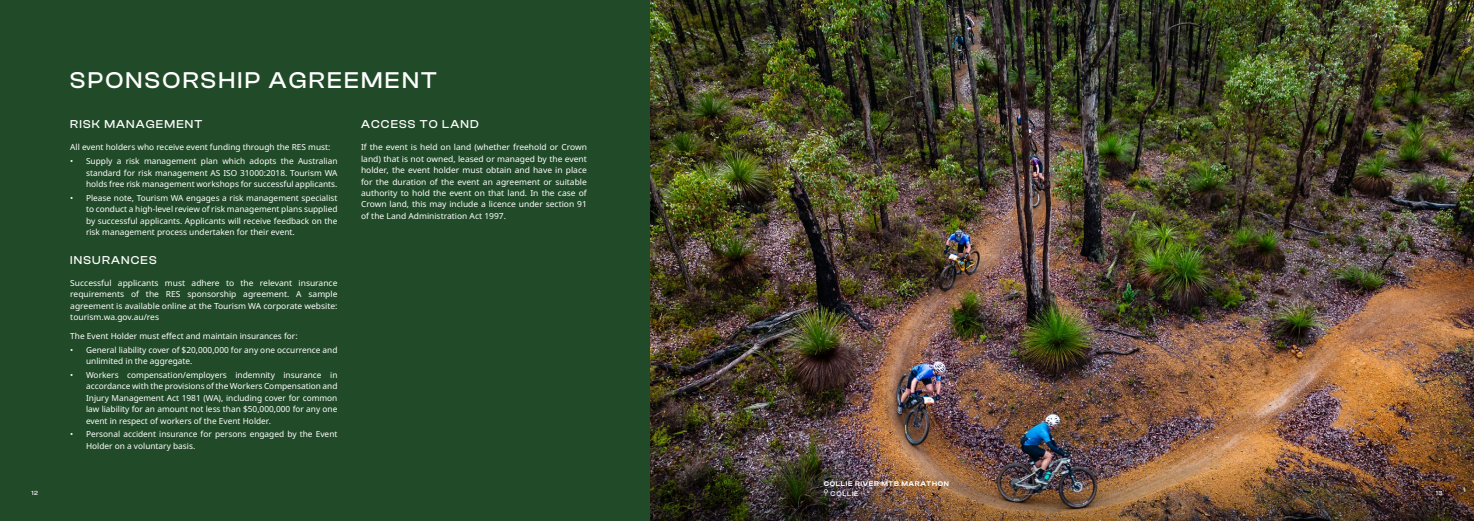
<style>
.page{position:relative;width:1474px;height:521px;background:#fff}
.page>*{position:absolute;margin:0;border:0;box-sizing:border-box;transform-origin:0 0}
.t1{font:500 23.62px "Clash Display";letter-spacing:.1em;color:#fff}
.t2{font:500 11.81px "Clash Display";letter-spacing:.1em;color:#fff}
.t3{font:8.31px/11.4px "Noto Sans";color:#fff;text-align:justify}
.t4{font:600 7px "Clash Display";letter-spacing:.1em;color:#fff}
.t5{font:500 7px "Clash Display";letter-spacing:.1em;color:#fff}
.t6{font:500 6.12px "Clash Display";color:#fff}
</style>
<div class="page">
<div style="left:0;top:0;width:737px;height:521px;background:#214a28"></div>
<img style="left:650px;top:0;width:823px;height:454px">
<img style="left:650px;top:454px;width:823px;height:67px">
<svg style="left:823px;top:489px;width:5px;height:7px"></svg>
<h1 class="t1" style="left:70px;top:67px;width:368px">SPONSORSHIP AGREEMENT</h1>
<h2 class="t2" style="left:361px;top:118px;width:119px">ACCESS TO LAND</h2>
<p class="t3" style="left:361px;top:142px;width:227px">If the event is held on land (whether freehold or Crown land) that is not owned, leased or managed by the event holder, the event holder must obtain and have in place for the duration of the event an agreement or suitable authority to hold the event on that land. In the case of Crown land, this may include a licence under section 91 of the Land Administration Act 1997.</p>
<h2 class="t2" style="left:70px;top:118px;width:133px">RISK MANAGEMENT</h2>
<p class="t3" style="left:70px;top:142px;width:262px">All event holders who receive event funding through the RES must:</p>
<p class="t3" style="left:86px;top:156px;width:253px;text-indent:-16px">• Supply a risk management plan which adopts the Australian standard for risk management AS ISO 31000:2018. Tourism WA holds free risk management workshops for successful applicants.</p>
<p class="t3" style="left:86px;top:192px;width:253px;text-indent:-16px">• Please note, Tourism WA engages a risk management specialist to conduct a high-level review of risk management plans supplied by successful applicants. Applicants will receive feedback on the risk management process undertaken for their event.</p>
<h2 class="t2" style="left:70px;top:253px;width:88px">INSURANCES</h2>
<p class="t3" style="left:70px;top:277px;width:269px">Successful applicants must adhere to the relevant insurance requirements of the RES sponsorship agreement. A sample agreement is available online at the Tourism WA corporate website: tourism.wa.gov.au/res</p>
<p class="t3" style="left:70px;top:330px;width:229px">The Event Holder must effect and maintain insurances for:</p>
<p class="t3" style="left:86px;top:344px;width:253px;text-indent:-16px">• General liability cover of $20,000,000 for any one occurrence and unlimited in the aggregate.</p>
<p class="t3" style="left:86px;top:369px;width:253px;text-indent:-16px">• Workers compensation/employers indemnity insurance in accordance with the provisions of the Workers Compensation and Injury Management Act 1981 (WA), including cover for common law liability for an amount not less than $50,000,000 for any one event in respect of workers of the Event Holder.</p>
<p class="t3" style="left:86px;top:429px;width:253px;text-indent:-16px">• Personal accident insurance for persons engaged by the Event<br>Holder on a voluntary basis.</p>
<p class="t4" style="left:823px;top:479px;width:127px">COLLIE RIVER MTB MARATHON</p>
<p class="t6" style="left:32px;top:489px;width:8px">12</p>
<p class="t6" style="left:1435px;top:489px;width:8px">13</p>
<p class="t5" style="left:830px;top:490px;width:29px">COLLIE</p>
</div>
